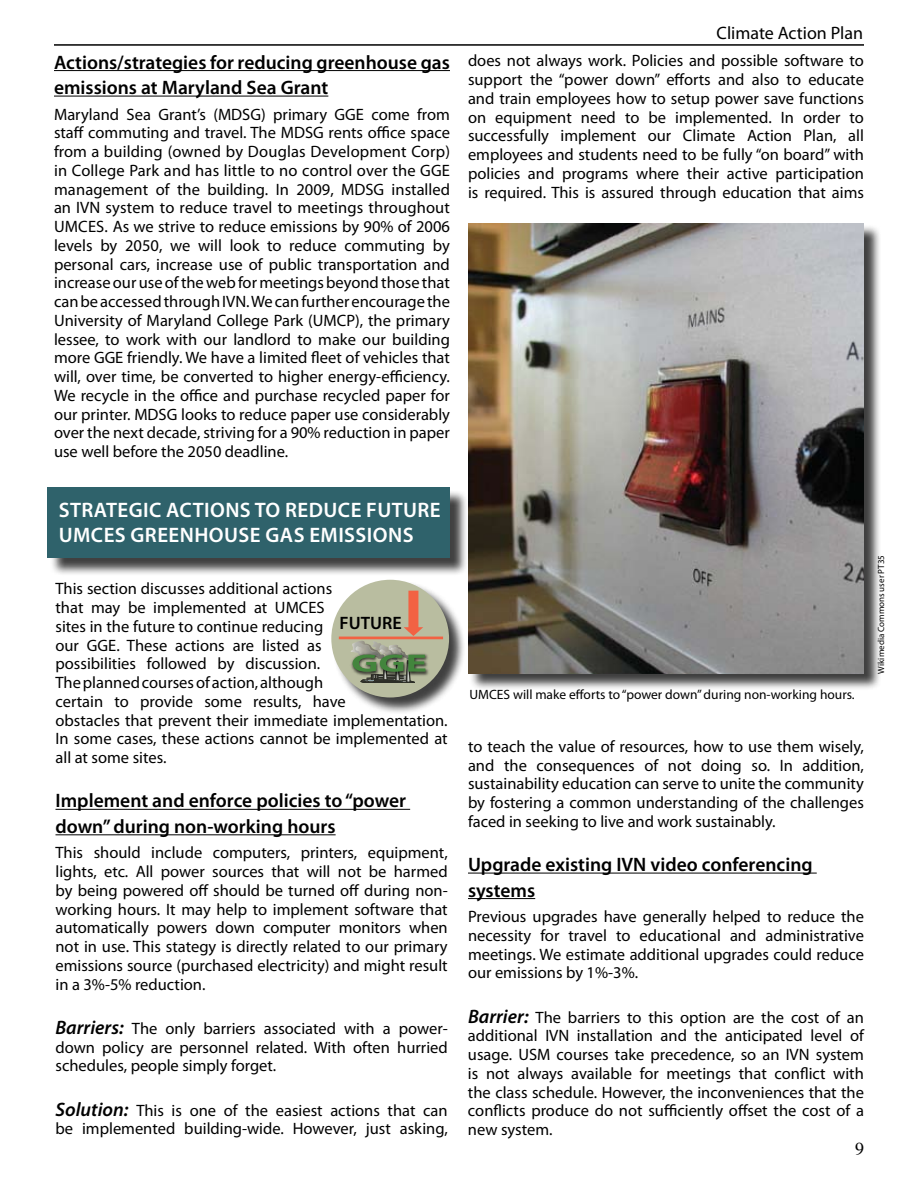
<style>
.page{position:relative;width:918px;height:1188px;background:#fff}
.page>*{position:absolute;margin:0;border:0;box-sizing:border-box;transform-origin:0 0}
.t1{font:600 21px "Myriad Pro";letter-spacing:.02em;color:#fff}
.t2{font:600 19.5px/25.5px "Myriad Pro";color:#000}
.t3{font:18px "Myriad Pro";color:#000}
.t4{font:600 18px "Myriad Pro";color:#000}
.t5{font:18px "Times";color:#000}
.t6{font:16.5px/18.8px "Myriad Pro";color:#000;text-align:justify}
.t7{font:13.5px "Myriad Pro";color:#000}
.t8{font:9px "Myriad Pro";color:#000}
.s1{font-weight:600;font-style:italic;font-size:19.5px}
</style>
<div class="page">
<hr style="left:54px;top:44px;width:810px;height:2px;background:#000">
<hr style="left:54px;top:70px;width:396px;height:1px;background:#000">
<hr style="left:54px;top:96px;width:274px;height:1px;background:#000">
<div style="left:50px;top:490px;width:419px;height:86px;background:#000;opacity:.75"></div>
<div style="left:47px;top:488px;width:403px;height:70px;background:#2f626b"></div>
<hr style="left:56px;top:809px;width:354px;height:1px;background:#000">
<hr style="left:56px;top:834px;width:280px;height:1px;background:#000">
<hr style="left:468px;top:873px;width:349px;height:1px;background:#000">
<hr style="left:468px;top:898px;width:67px;height:1px;background:#000">
<div style="left:332px;top:580px;width:133px;height:134px;background:#000;opacity:.75"></div>
<div style="left:331px;top:580px;width:118px;height:118px;background:#b9bda0;border-radius:50%"></div>
<hr style="left:339px;top:637px;width:104px;height:2px;background:#f26243">
<div style="left:408px;top:591px;width:10px;height:40px;background:#f26243"></div>
<img style="left:425px;top:654px;width:4px;height:22px">
<svg style="left:351px;top:627px;width:74px;height:56px"></svg>
<div style="left:469px;top:224px;width:412px;height:467px;background:#000;opacity:.75"></div>
<img style="left:468px;top:224px;width:396px;height:450px">
<p class="t2" style="left:54px;top:49px;width:397px">Actions/strategies for reducing greenhouse gas emissions at Maryland Sea Grant</p>
<p class="t6" style="left:54px;top:104px;width:398px">Maryland Sea Grant’s (MDSG) primary GGE come from staff commuting and travel. The MDSG rents office space from a building (owned by Douglas Development Corp) in College Park and has little to no control over the GGE management of the building. In 2009, MDSG installed an IVN system to reduce travel to meetings throughout UMCES. As we strive to reduce emissions by 90% of 2006 levels by 2050, we will look to reduce commuting by personal cars, increase use of public transportation and increase our use of the web for meetings beyond those that can be accessed through IVN. We can further encourage the University of Maryland College Park (UMCP), the primary lessee, to work with our landlord to make our building more GGE friendly. We have a limited fleet of vehicles that will, over time, be converted to higher energy-efficiency.<br>We recycle in the office and purchase recycled paper for our printer. MDSG looks to reduce paper use considerably over the next decade, striving for a 90% reduction in paper use well before the 2050 deadline.</p>
<p class="t1" style="left:59px;top:497px;width:121px">Strategic actions</p>
<p class="t1" style="left:255px;top:497px;width:82px">to reduce</p>
<p class="t1" style="left:366px;top:497px;width:13px">futu</p>
<p class="t1" style="left:418px;top:497px;width:22px">re</p>
<p class="t1" style="left:59px;top:522px;width:14px">umces</p>
<p class="t1" style="left:131px;top:522px;width:92px">Greenhouse</p>
<p class="t1" style="left:265px;top:522px;width:57px">gas emissions</p>
<p class="t6" style="left:56px;top:579px;width:394px;text-align:left">This section discusses additional actions<br>that may be implemented at UMCES<br>sites in the future to continue reducing<br>our GGE. These actions are listed as<br>possibilities followed by discussion.<br>The planned courses of action, although<br>certain to provide some results, have<br>obstacles that prevent their immediate implementation.<br>In some cases, these actions cannot be implemented at all at some sites.</p>
<p class="t2" style="left:56px;top:788px;width:352px">Implement and enforce policies to “power down” during non-working hours</p>
<p class="t6" style="left:56px;top:843px;width:394px">This should include computers, printers, equipment, lights, etc. All power sources that will not be harmed by being powered off should be turned off during non&shy;working hours. It may help to implement software that automatically powers down computer monitors when not in use. This stategy is directly related to our primary emissions source (purchased electricity) and might result in a 3%-5% reduction.</p>
<p class="t6" style="left:55px;top:1019px;width:394px"><span class="s1">Barriers:</span> The only barriers associated with a power&shy;down policy are personnel related. With often hurried schedules, people simply forget.</p>
<p class="t6" style="left:55px;top:1100px;width:394px"><span class="s1">Solution:</span> This is one of the easiest actions that can be implemented building-wide. However, just asking,</p>
<p class="t4" style="left:340px;top:611px;width:64px">FUTURE</p>
<p class="t3" style="left:717px;top:22px;width:148px">Climate Action Plan</p>
<p class="t6" style="left:468px;top:51px;width:398px">does not always work. Policies and possible software to support the “power down” efforts and also to educate and train employees how to setup power save functions on equipment need to be implemented. In order to successfully implement our Climate Action Plan, all employees and students need to be fully “on board” with policies and programs where their active participation is required. This is assured through education that aims</p>
<p class="t7" style="left:470px;top:686px;width:387px">UMCES will make efforts to “power down” during non-working hours.</p>
<p class="t8" style="left:876px;top:674px;width:120px;rotate:-90deg">Wikimedia Commons user PT35</p>
<p class="t6" style="left:468px;top:737px;width:398px">to teach the value of resources, how to use them wisely, and the consequences of not doing so. In addition, sustainability education can serve to unite the community by fostering a common understanding of the challenges faced in seeking to live and work sustainably.</p>
<p class="t2" style="left:468px;top:851px;width:346px">Upgrade existing IVN video conferencing systems</p>
<p class="t6" style="left:468px;top:907px;width:397px">Previous upgrades have generally helped to reduce the necessity for travel to educational and administrative meetings. We estimate additional upgrades could reduce our emissions by 1%-3%.</p>
<p class="t6" style="left:468px;top:1007px;width:398px"><span class="s1">Barrier:</span> The barriers to this option are the cost of an additional IVN installation and the anticipated level of usage. USM courses take precedence, so an IVN system is not always available for meetings that conflict with the class schedule. However, the inconveniences that the conflicts produce do not sufficiently offset the cost of a new system.</p>
<p class="t5" style="left:855px;top:1132px;width:10px">9</p>
</div>
